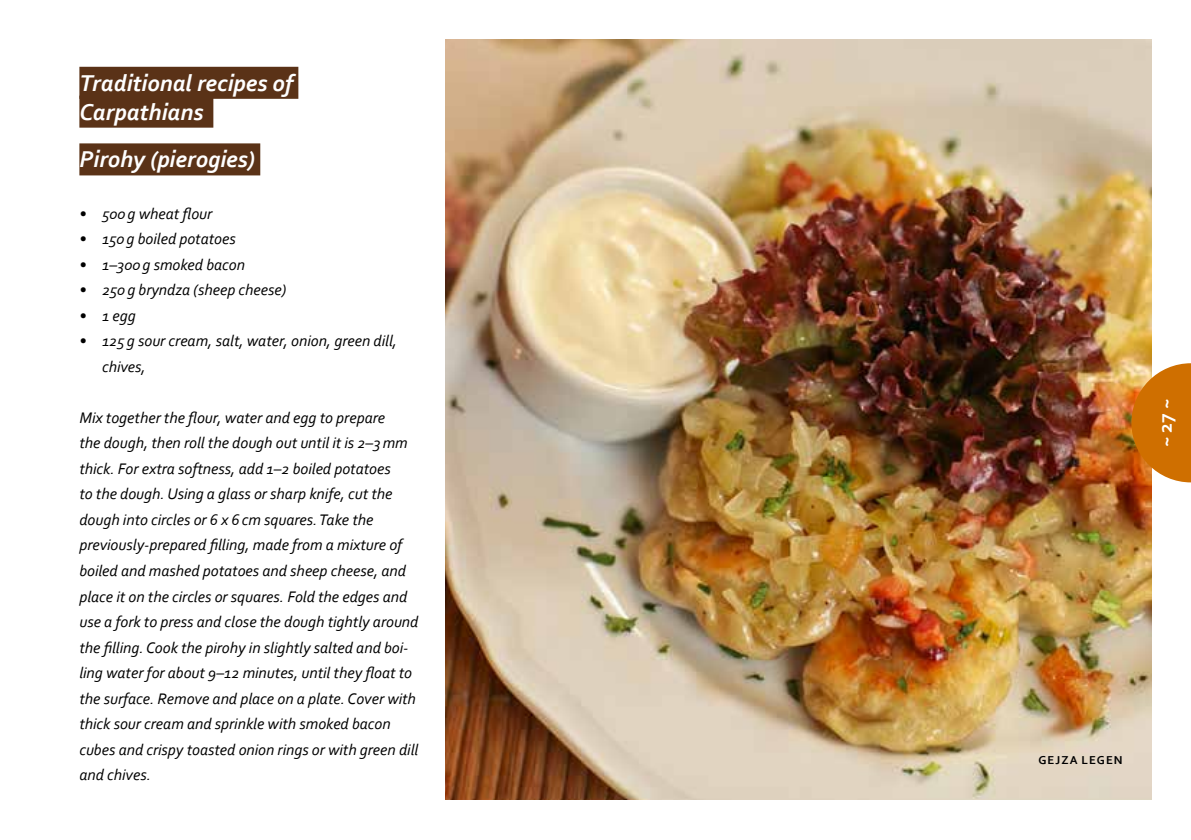
<style>
.page{position:relative;width:1191px;height:840px;background:#fff}
.page>*{position:absolute;margin:0;border:0;box-sizing:border-box;transform-origin:0 0}
.t1{font:italic 700 24px/28.8px "Corbel";color:#fff}
.t2{font:700 20px "Corbel";color:#fff}
.t3{font:italic 16px/25.6px "Corbel";color:#000}
.t4{font:700 12px "Corbel";letter-spacing:.09em;color:#000}
</style>
<div class="page">
<img style="left:445px;top:39px;width:706px;height:760px">
<svg style="left:1131px;top:363px;width:60px;height:119px"></svg>
<div style="left:79px;top:67px;width:219px;height:32px;background:#5a3217"></div>
<div style="left:79px;top:96px;width:134px;height:32px;background:#5a3217"></div>
<div style="left:79px;top:143px;width:181px;height:32px;background:#5a3217"></div>
<h1 class="t1" style="left:79px;top:68px;width:215px">Traditional recipes of<br>Carpathians</h1>
<h1 class="t1" style="left:79px;top:144px;width:177px">Pirohy (pierogies)</h1>
<p class="t3" style="left:79px;top:200px;width:134px">• 500g wheat flour</p>
<p class="t3" style="left:79px;top:225px;width:158px">• 150g boiled potatoes</p>
<p class="t3" style="left:79px;top:251px;width:167px">• 1–300g smoked bacon</p>
<p class="t3" style="left:79px;top:276px;width:208px">• 250g bryndza (sheep cheese)</p>
<p class="t3" style="left:79px;top:302px;width:58px">• 1 egg</p>
<p class="t3" style="left:102px;top:327px;width:296px;text-indent:-23px">• 125 g sour cream, salt, water, onion, green dill, chives,</p>
<p class="t3" style="left:79px;top:404px;width:340px">Mix together the flour, water and egg to prepare<br>the dough, then roll the dough out until it is 2–3mm thick. For extra softness, add 1–2 boiled potatoes<br>to the dough. Using a glass or sharp knife, cut the dough into circles or 6 x 6 cm squares. Take the previously-prepared filling, made from a mixture of boiled and mashed potatoes and sheep cheese, and place it on the circles or squares. Fold the edges and use a fork to press and close the dough tightly around the filling. Cook the pirohy in slightly salted and boi&shy;ling water for about 9–12 minutes, until they float to the surface. Remove and place on a plate. Cover with thick sour cream and sprinkle with smoked bacon cubes and crispy toasted onion rings or with green dill and chives.</p>
<p class="t2" style="left:1152px;top:447px;width:50px;rotate:-90deg">~ 27 ~</p>
<p class="t4" style="left:1038px;top:752px;width:86px">GEJZA LEGEN</p>
</div>
